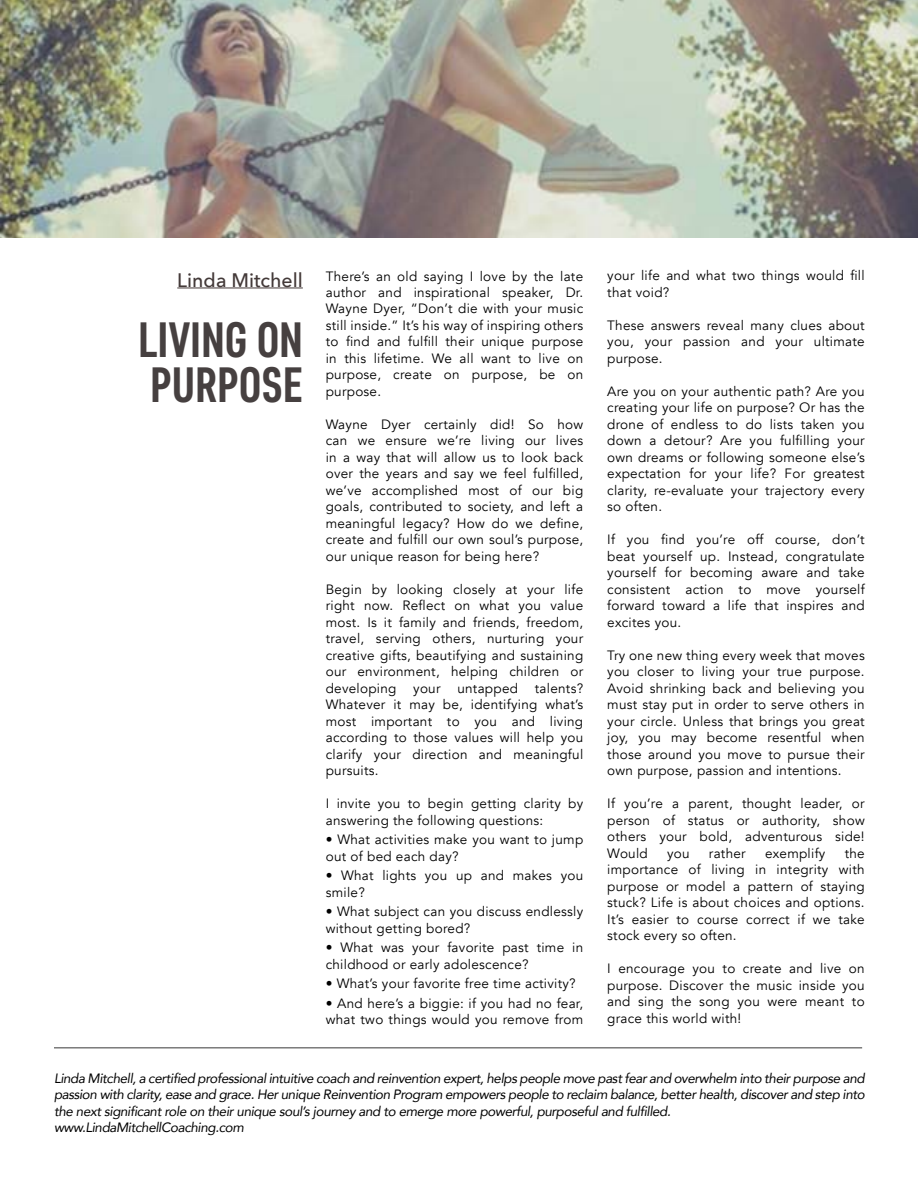
<style>
.page{position:relative;width:918px;height:1188px;background:#fff}
.page>*{position:absolute;margin:0;border:0;box-sizing:border-box;transform-origin:0 0}
.t1{font:49.5px/45px "Core Sans D57 Cn Bold W01";color:#464040}
.t2{font:500 19.5px "Avenir Next";color:#433938}
.t3{font:13.5px/16.5px "Avenir";letter-spacing:.02em;color:#000;text-align:justify}
.t4{font:italic 13.5px/16.5px "Avenir";letter-spacing:-.03em;color:#000}
</style>
<div class="page">
<hr style="left:177px;top:287px;width:126px;height:1px;background:#433938">
<hr style="left:54px;top:1047px;width:808px;height:1px;background:#000">
<img style="left:0;top:0;width:918px;height:238px">
<h2 class="t2" style="left:177px;top:263px;width:127px">Linda Mitchell</h2>
<h1 class="t1" style="left:139px;top:317px;width:166px">LIVING ON<br>PURPOSE</h1>
<p class="t3" style="left:326px;top:268px;width:259px">There’s an old saying I love by the late author and inspirational speaker, Dr.<br>Wayne Dyer, “Don’t die with your music still inside.” It’s his way of inspiring others to find and fulfill their unique purpose in this lifetime. We all want to live on purpose, create on purpose, be on purpose.</p>
<p class="t3" style="left:326px;top:416px;width:259px">Wayne Dyer certainly did! So how can we ensure we’re living our lives in a way that will allow us to look back over the years and say we feel fulfilled, we’ve accomplished most of our big goals, contributed to society, and left a meaningful legacy? How do we define, create and fulfill our own soul’s purpose, our unique reason for being here?</p>
<p class="t3" style="left:326px;top:581px;width:259px">Begin by looking closely at your life right now. Reflect on what you value most. Is it family and friends, freedom, travel, serving others, nurturing your creative gifts, beautifying and sustaining our environment, helping children or developing your untapped talents?<br>Whatever it may be, identifying what’s most important to you and living according to those values will help you clarify your direction and meaningful pursuits.</p>
<p class="t3" style="left:326px;top:796px;width:259px">I invite you to begin getting clarity by answering the following questions:</p>
<p class="t3" style="left:326px;top:832px;width:259px">• What activities make you want to jump out of bed each day?</p>
<p class="t3" style="left:326px;top:868px;width:259px">• What lights you up and makes you smile?</p>
<p class="t3" style="left:326px;top:904px;width:259px">• What subject can you discuss endlessly without getting bored?</p>
<p class="t3" style="left:326px;top:940px;width:259px">• What was your favorite past time in childhood or early adolescence?</p>
<p class="t3" style="left:326px;top:976px;width:252px">• What’s your favorite free time activity?</p>
<p class="t3" style="left:326px;top:995px;width:259px">• And here’s a biggie: if you had no fear, what two things would you remove from</p>
<p class="t3" style="left:607px;top:268px;width:259px">your life and what two things would fill that void?</p>
<p class="t3" style="left:607px;top:317px;width:259px">These answers reveal many clues about you, your passion and your ultimate purpose.</p>
<p class="t3" style="left:607px;top:383px;width:259px">Are you on your authentic path? Are you creating your life on purpose? Or has the drone of endless to do lists taken you down a detour? Are you fulfilling your own dreams or following someone else’s expectation for your life? For greatest clarity, re-evaluate your trajectory every so often.</p>
<p class="t3" style="left:607px;top:532px;width:259px">If you find you’re off course, don’t beat yourself up. Instead, congratulate yourself for becoming aware and take consistent action to move yourself forward toward a life that inspires and excites you.</p>
<p class="t3" style="left:607px;top:647px;width:259px">Try one new thing every week that moves you closer to living your true purpose.<br>Avoid shrinking back and believing you must stay put in order to serve others in your circle. Unless that brings you great joy, you may become resentful when those around you move to pursue their own purpose, passion and intentions.</p>
<p class="t3" style="left:607px;top:796px;width:259px">If you’re a parent, thought leader, or person of status or authority, show others your bold, adventurous side!<br>Would</p>
<p class="t3" style="left:667px;top:845px;width:24px">you</p>
<p class="t3" style="left:709px;top:845px;width:38px">rather</p>
<p class="t3" style="left:765px;top:845px;width:62px">exemplify</p>
<p class="t3" style="left:607px;top:845px;width:259px;text-indent:237px">the importance of living in integrity with purpose or model a pattern of staying stuck? Life is about choices and options.<br>It’s easier to course correct if we take stock every so often.</p>
<p class="t3" style="left:607px;top:961px;width:259px">I encourage you to create and live on purpose. Discover the music inside you and sing the song you were meant to grace this world with!</p>
<p class="t4" style="left:54px;top:1069px;width:812px">Linda Mitchell, a certified professional intuitive coach and reinvention expert, helps people move past fear and overwhelm into their purpose and passion with clarity, ease and grace. Her unique Reinvention Program empowers people to reclaim balance, better health, discover and step into the next significant role on their unique soul’s journey and to emerge more powerful, purposeful and fulfilled.<br>www.LindaMitchellCoaching.com</p>
</div>
